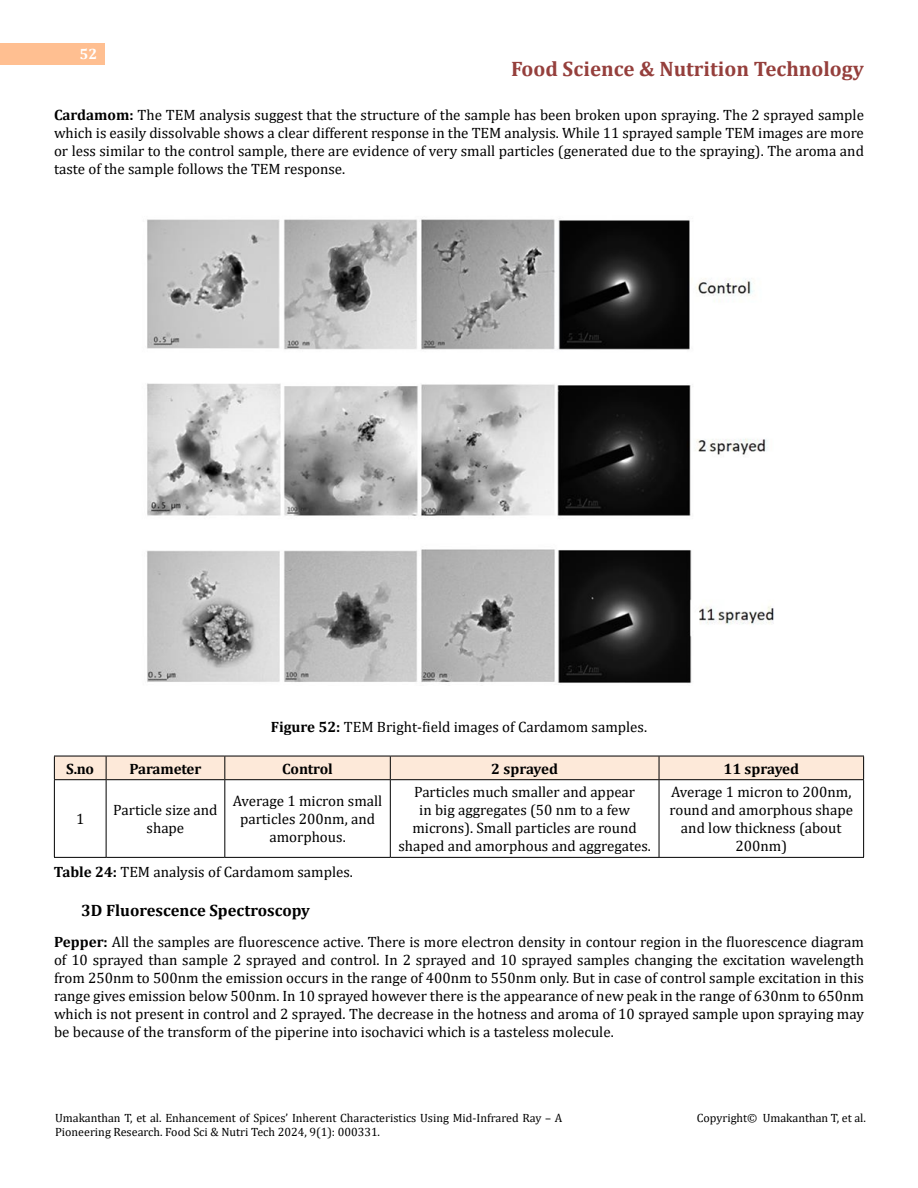
<style>
.page{position:relative;width:918px;height:1188px;background:#fff}
.page>*{position:absolute;margin:0;border:0;box-sizing:border-box;transform-origin:0 0}
.t1{font:700 21px "Cambria";color:#953f3c}
.t2{font:700 16.5px "Cambria";color:#000}
.t3{font:15px/18px "Cambria";color:#000;text-align:center}
.t4{font:700 15px "Cambria";letter-spacing:-.01em;color:#000}
.t5{font:700 15px "Cambria";color:#fff}
.t6{font:12px/14.4px "Cambria";color:#000}
.s1{font-weight:700}
</style>
<div class="page">
<div style="left:0;top:43px;width:105px;height:21px;background:#ffbf91"></div>
<img style="left:147px;top:219px;width:627px;height:464px">
<hr style="left:54px;top:780px;width:1px;height:77px;background:#000">
<hr style="left:54px;top:857px;width:52px;height:1px;background:#000">
<hr style="left:106px;top:857px;width:119px;height:1px;background:#000">
<hr style="left:225px;top:857px;width:165px;height:1px;background:#000">
<hr style="left:390px;top:857px;width:269px;height:1px;background:#000">
<hr style="left:659px;top:857px;width:205px;height:1px;background:#000">
<svg style="left:54px;top:756px;width:810px;height:24px;background:#ecdacb"></svg>
<hr style="left:106px;top:780px;width:1px;height:77px;background:#000">
<hr style="left:224px;top:780px;width:1px;height:77px;background:#000">
<hr style="left:390px;top:780px;width:1px;height:77px;background:#000">
<hr style="left:659px;top:780px;width:1px;height:77px;background:#000">
<hr style="left:863px;top:780px;width:1px;height:77px;background:#000">
<p class="t5" style="left:80px;top:44px;width:19px">52</p>
<h1 class="t1" style="left:511px;top:54px;width:354px">Food Science &amp; Nutrition Technology</h1>
<p class="t3" style="left:54px;top:105px;width:812px;text-align:justify"><span class="s1">Cardamom:</span> The TEM analysis suggest that the structure of the sample has been broken upon spraying. The 2 sprayed sample which is easily dissolvable shows a clear different response in the TEM analysis. While 11 sprayed sample TEM images are more or less similar to the control sample, there are evidence of very small particles (generated due to the spraying). The aroma and taste of the sample follows the TEM response.</p>
<p class="t3" style="left:271px;top:717px;width:378px"><span class="s1">Figure 52:</span> TEM Bright-field images of Cardamom samples.</p>
<p class="t4" style="left:66px;top:758px;width:29px">S.no</p>
<p class="t4" style="left:130px;top:758px;width:73px">Parameter</p>
<p class="t4" style="left:282px;top:758px;width:52px">Control</p>
<p class="t4" style="left:491px;top:758px;width:68px">2 sprayed</p>
<p class="t4" style="left:724px;top:758px;width:77px">11 sprayed</p>
<p class="t3" style="left:76px;top:810px;width:10px">1</p>
<p class="t3" style="left:113px;top:801px;width:106px">Particle size and shape</p>
<p class="t3" style="left:233px;top:792px;width:151px">Average 1 micron small particles 200nm, and amorphous.</p>
<p class="t3" style="left:398px;top:783px;width:254px">Particles much smaller and appear<br>in big aggregates (50 nm to a few microns). Small particles are round shaped and amorphous and aggregates.</p>
<p class="t3" style="left:669px;top:783px;width:185px">Average 1 micron to 200nm, round and amorphous shape and low thickness (about<br>200nm)</p>
<p class="t3" style="left:54px;top:862px;width:300px"><span class="s1">Table 24:</span> TEM analysis of Cardamom samples.</p>
<p class="t2" style="left:81px;top:898px;width:230px">3D Fluorescence Spectroscopy</p>
<p class="t3" style="left:54px;top:933px;width:812px;text-align:justify"><span class="s1">Pepper:</span> All the samples are fluorescence active. There is more electron density in contour region in the fluorescence diagram of 10 sprayed than sample 2 sprayed and control. In 2 sprayed and 10 sprayed samples changing the excitation wavelength from 250nm to 500nm the emission occurs in the range of 400nm to 550nm only. But in case of control sample excitation in this range gives emission below 500nm. In 10 sprayed however there is the appearance of new peak in the range of 630nm to 650nm which is not present in control and 2 sprayed. The decrease in the hotness and aroma of 10 sprayed sample upon spraying may be because of the transform of the piperine into isochavici which is a tasteless molecule.</p>
<p class="t6" style="left:55px;top:1111px;width:509px">Umakanthan T, et al. Enhancement of Spices’ Inherent Characteristics Using Mid-Infrared Ray – A<br>Pioneering Research. Food Sci &amp; Nutri Tech 2024, 9(1): 000331.</p>
<p class="t6" style="left:697px;top:1111px;width:171px">Copyright© Umakanthan T, et al.</p>
</div>
